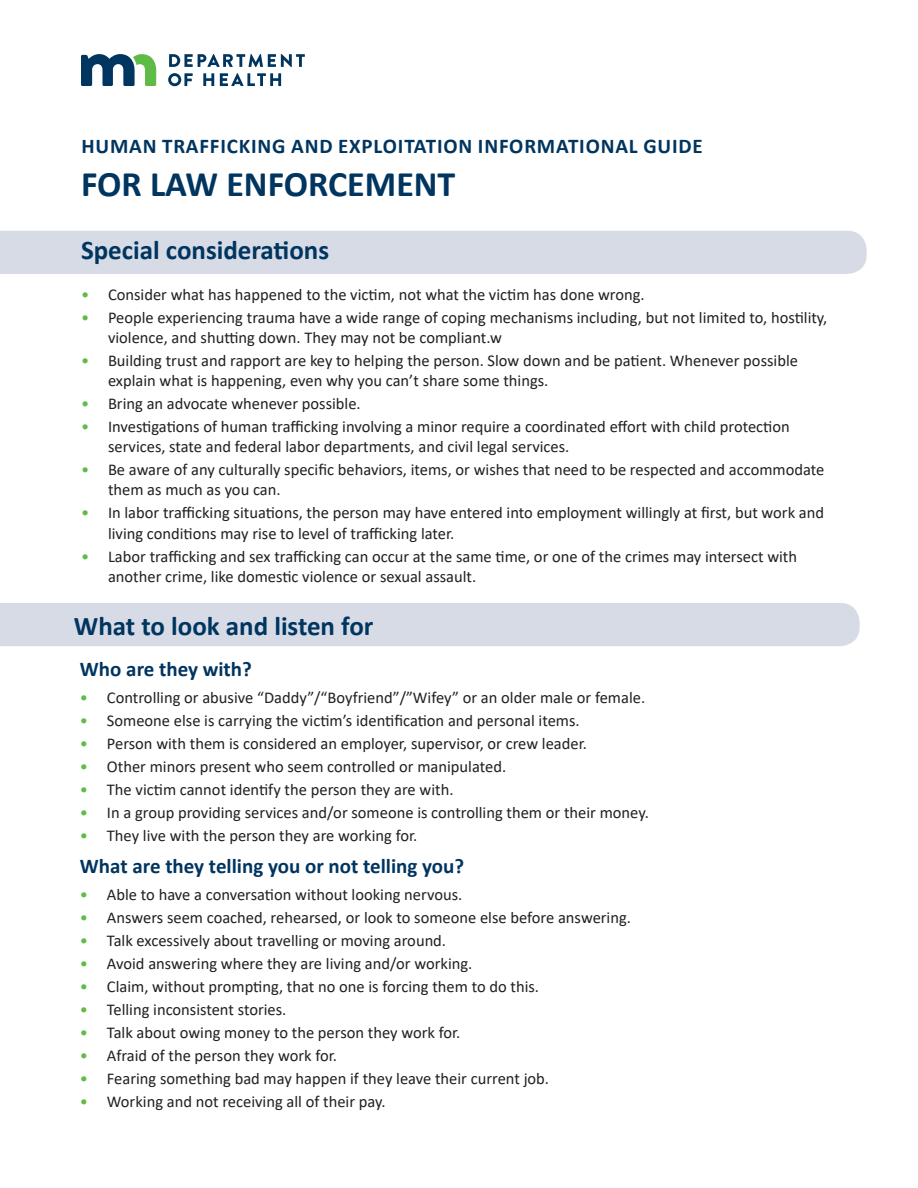
<style>
.page{position:relative;width:918px;height:1188px;background:#fff}
.page>*{position:absolute;margin:0;border:0;box-sizing:border-box;transform-origin:0 0}
.t1{font:700 36px "Calibri";color:#003560}
.t2{font:700 27px "Calibri";color:#003560}
.t3{font:700 21px "Calibri";letter-spacing:.01em;color:#003560}
.t4{font:700 21px "Calibri";letter-spacing:.04em;color:#003560}
.t5{font:16.5px/20.2px "Calibri";color:#231f20}
.s1{color:#62bb47}
</style>
<div class="page">
<div style="left:0;top:231px;width:867px;height:43px;background:#d7dbe6"></div>
<div style="left:0;top:603px;width:860px;height:43px;background:#d7dbe6"></div>
<svg style="left:81px;top:54px;width:75px;height:32px"></svg>
<svg style="left:169px;top:54px;width:136px;height:13px"></svg>
<svg style="left:168px;top:73px;width:25px;height:13px"></svg>
<svg style="left:203px;top:73px;width:11px;height:13px"></svg>
<svg style="left:220px;top:73px;width:61px;height:13px"></svg>
<p class="t4" style="left:81px;top:131px;width:623px">HUMAN TRAFFICKING AND EXPLOITATION INFORMATIONAL GUIDE</p>
<p class="t1" style="left:81px;top:159px;width:376px">FOR LAW ENFORCEMENT</p>
<p class="t2" style="left:81px;top:231px;width:250px">Special considerations</p>
<p class="t5" style="left:81px;top:284px;width:565px"><span class="s1">•</span> Consider what has happened to the victim, not what the victim has done wrong.</p>
<p class="t5" style="left:108px;top:307px;width:721px;text-indent:-27px"><span class="s1">•</span> People experiencing trauma have a wide range of coping mechanisms including, but not limited to, hostility, violence, and shutting down. They may not be compliant.w</p>
<p class="t5" style="left:108px;top:350px;width:692px;text-indent:-27px"><span class="s1">•</span> Building trust and rapport are key to helping the person. Slow down and be patient. Whenever possible explain what is happening, even why you can’t share some things.</p>
<p class="t5" style="left:81px;top:393px;width:281px"><span class="s1">•</span> Bring an advocate whenever possible.</p>
<p class="t5" style="left:108px;top:416px;width:683px;text-indent:-27px"><span class="s1">•</span> Investigations of human trafficking involving a minor require a coordinated effort with child protection services, state and federal labor departments, and civil legal services.</p>
<p class="t5" style="left:108px;top:459px;width:718px;text-indent:-27px"><span class="s1">•</span> Be aware of any culturally specific behaviors, items, or wishes that need to be respected and accommodate them as much as you can.</p>
<p class="t5" style="left:108px;top:502px;width:718px;text-indent:-27px"><span class="s1">•</span> In labor trafficking situations, the person may have entered into employment willingly at first, but work and living conditions may rise to level of trafficking later.</p>
<p class="t5" style="left:108px;top:545px;width:691px;text-indent:-27px"><span class="s1">•</span> Labor trafficking and sex trafficking can occur at the same time, or one of the crimes may intersect with another crime, like domestic violence or sexual assault.</p>
<p class="t2" style="left:74px;top:607px;width:301px">What to look and listen for</p>
<p class="t3" style="left:80px;top:655px;width:173px">Who are they with?</p>
<p class="t5" style="left:80px;top:687px;width:567px"><span class="s1">•</span> Controlling or abusive “Daddy”/“Boyfriend”/”Wifey” or an older male or female.</p>
<p class="t5" style="left:80px;top:710px;width:501px"><span class="s1">•</span> Someone else is carrying the victim’s identification and personal items.</p>
<p class="t5" style="left:80px;top:733px;width:508px"><span class="s1">•</span> Person with them is considered an employer, supervisor, or crew leader.</p>
<p class="t5" style="left:80px;top:756px;width:428px"><span class="s1">•</span> Other minors present who seem controlled or manipulated.</p>
<p class="t5" style="left:80px;top:779px;width:375px"><span class="s1">•</span> The victim cannot identify the person they are with.</p>
<p class="t5" style="left:80px;top:802px;width:571px"><span class="s1">•</span> In a group providing services and/or someone is controlling them or their money.</p>
<p class="t5" style="left:80px;top:825px;width:339px"><span class="s1">•</span> They live with the person they are working for.</p>
<p class="t3" style="left:80px;top:851px;width:386px">What are they telling you or not telling you?</p>
<p class="t5" style="left:80px;top:884px;width:384px"><span class="s1">•</span> Able to have a conversation without looking nervous.</p>
<p class="t5" style="left:80px;top:907px;width:553px"><span class="s1">•</span> Answers seem coached, rehearsed, or look to someone else before answering.</p>
<p class="t5" style="left:80px;top:930px;width:368px"><span class="s1">•</span> Talk excessively about travelling or moving around.</p>
<p class="t5" style="left:80px;top:953px;width:394px"><span class="s1">•</span> Avoid answering where they are living and/or working.</p>
<p class="t5" style="left:80px;top:976px;width:461px"><span class="s1">•</span> Claim, without prompting, that no one is forcing them to do this.</p>
<p class="t5" style="left:80px;top:999px;width:208px"><span class="s1">•</span> Telling inconsistent stories.</p>
<p class="t5" style="left:80px;top:1022px;width:382px"><span class="s1">•</span> Talk about owing money to the person they work for.</p>
<p class="t5" style="left:80px;top:1045px;width:259px"><span class="s1">•</span> Afraid of the person they work for.</p>
<p class="t5" style="left:80px;top:1068px;width:471px"><span class="s1">•</span> Fearing something bad may happen if they leave their current job.</p>
<p class="t5" style="left:80px;top:1091px;width:307px"><span class="s1">•</span> Working and not receiving all of their pay.</p>
</div>
